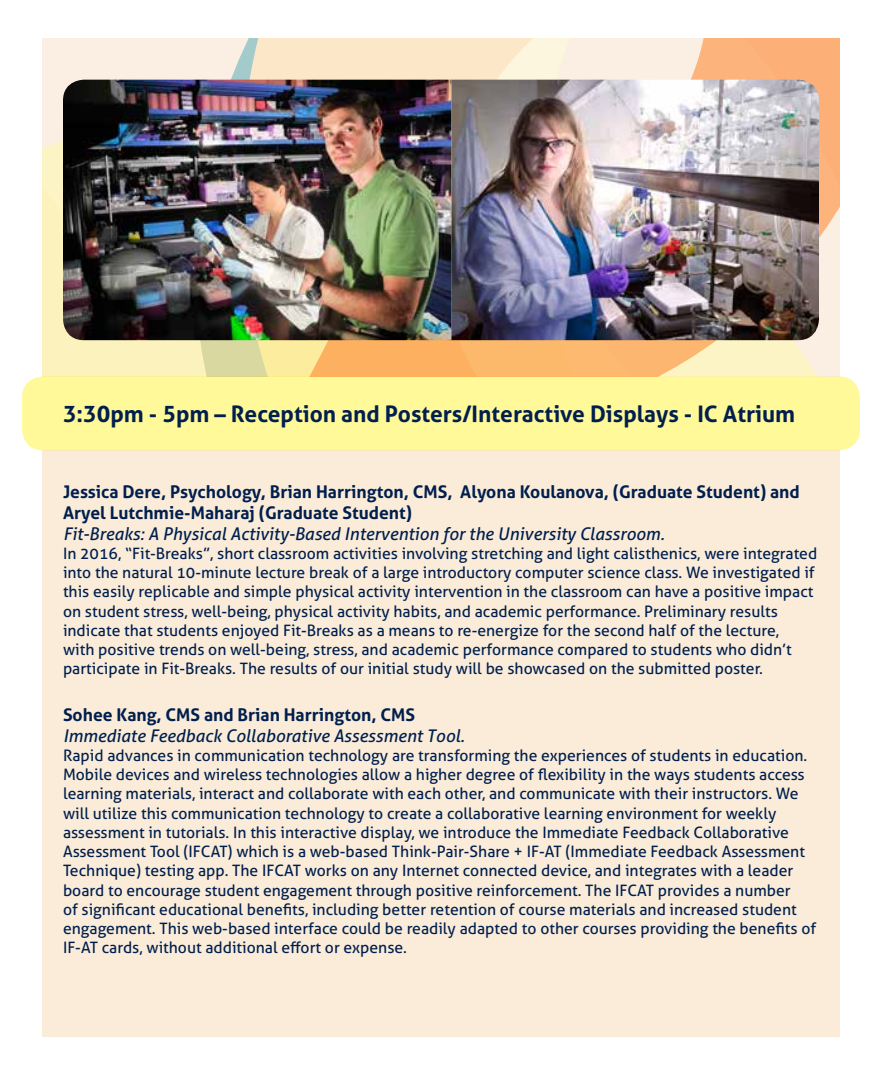
<style>
.page{position:relative;width:882px;height:1071px;background:#fff}
.page>*{position:absolute;margin:0;border:0;box-sizing:border-box;transform-origin:0 0}
.t1{font:700 22.75px "Aller";color:#001f4e}
.t2{font:700 17.5px/21px "Aller";color:#001f4e}
.t3{font:italic 17.5px "Aller";color:#001f4e}
.t4{font:15.75px/19.2px "Aller";color:#001f4e}
</style>
<div class="page">
<div style="left:22px;top:376px;width:838px;height:74px;background:#fff99a;border-radius:21px"></div>
<div style="left:42px;top:450px;width:798px;height:587px;background:#faecd9"></div>
<div style="left:42px;top:38px;width:195px;height:59px;background:#faefe2"></div>
<svg style="left:42px;top:97px;width:255px;height:279px;background:#f5ecb8"></svg>
<svg style="left:297px;top:38px;width:543px;height:338px;background:#fbd1a3"></svg>
<img style="left:63px;top:80px;width:756px;height:260px">
<h1 class="t1" style="left:63px;top:400px;width:734px">3:30pm - 5pm – Reception and Posters/Interactive Displays - IC Atrium</h1>
<p class="t2" style="left:63px;top:481px;width:738px">Jessica Dere, Psychology, Brian Harrington, CMS, Alyona Koulanova, (Graduate Student) and<br>Aryel Lutchmie-Maharaj (Graduate Student)</p>
<p class="t3" style="left:63px;top:523px;width:603px">Fit-Breaks: A Physical Activity-Based Intervention for the University Classroom.</p>
<p class="t4" style="left:63px;top:544px;width:756px">In 2016, “Fit-Breaks”, short classroom activities involving stretching and light calisthenics, were integrated into the natural 10-minute lecture break of a large introductory computer science class. We investigated if this easily replicable and simple physical activity intervention in the classroom can have a positive impact on student stress, well-being, physical activity habits, and academic performance. Preliminary results indicate that students enjoyed Fit-Breaks as a means to re-energize for the second half of the lecture,<br>with positive trends on well-being, stress, and academic performance compared to students who didn’t participate in Fit-Breaks. The results of our initial study will be showcased on the submitted poster.</p>
<p class="t2" style="left:63px;top:704px;width:354px">Sohee Kang, CMS and Brian Harrington, CMS</p>
<p class="t3" style="left:63px;top:725px;width:403px">Immediate Feedback Collaborative Assessment Tool.</p>
<p class="t4" style="left:63px;top:746px;width:755px">Rapid advances in communication technology are transforming the experiences of students in education.<br>Mobile devices and wireless technologies allow a higher degree of flexibility in the ways students access learning materials, interact and collaborate with each other, and communicate with their instructors. We will utilize this communication technology to create a collaborative learning environment for weekly assessment in tutorials. In this interactive display, we introduce the Immediate Feedback Collaborative Assessment Tool (IFCAT) which is a web-based Think-Pair-Share + IF-AT (Immediate Feedback Assessment Technique) testing app. The IFCAT works on any Internet connected device, and integrates with a leader board to encourage student engagement through positive reinforcement. The IFCAT provides a number<br>of significant educational benefits, including better retention of course materials and increased student engagement. This web-based interface could be readily adapted to other courses providing the benefits of IF-AT cards, without additional effort or expense.</p>
</div>
